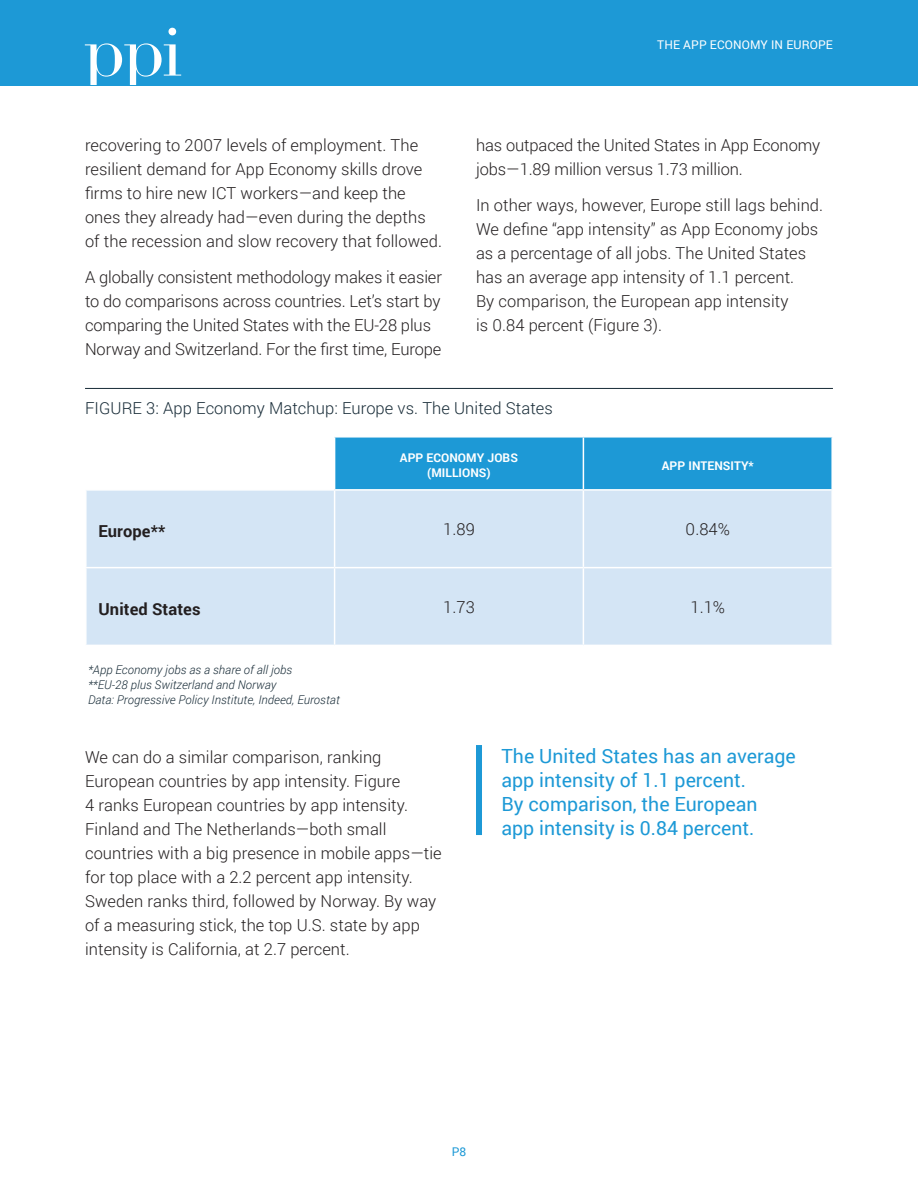
<style>
.page{position:relative;width:918px;height:1188px;background:#fff}
.page>*{position:absolute;margin:0;border:0;box-sizing:border-box;transform-origin:0 0}
.Quote_-_Roboto{font:19.5px/24px "Roboto";color:#1d99d6}
.Body_Copy{font:300 16.5px/24px "Roboto";letter-spacing:.005em;color:#231f20}
.Figure_Title{font:300 16.5px "Roboto";letter-spacing:.005em;color:#172b37}
.Table_Header{font:700 16.5px "Roboto";letter-spacing:.005em;color:#231f20}
.Source{font:italic 300 12px/15px "Roboto";letter-spacing:.005em;color:#172b37}
.Table_Header-2{font:700 12px/15px "Roboto";letter-spacing:.005em;color:#fff;text-align:center}
.t1{font:12px "Roboto";letter-spacing:.01em;color:#fff}
.t2{font:12px "Roboto";color:#1d99d6}
</style>
<div class="page">
<div style="left:0;top:0;width:918px;height:85px;background:#1d99d6"></div>
<svg style="left:168px;top:28px;width:8px;height:7px"></svg>
<svg style="left:85px;top:43px;width:96px;height:42px"></svg>
<div style="left:476px;top:745px;width:6px;height:90px;background:#1d99d6"></div>
<div style="left:335px;top:438px;width:496px;height:51px;background:#1d99d6"></div>
<div style="left:87px;top:491px;width:744px;height:154px;background:#d4e5f5"></div>
<hr style="left:583px;top:438px;width:1px;height:51px;background:#fff">
<hr style="left:334px;top:491px;width:1px;height:76px;background:#fff">
<hr style="left:583px;top:491px;width:1px;height:76px;background:#fff">
<hr style="left:85px;top:567px;width:250px;height:1px;background:#fff">
<hr style="left:335px;top:567px;width:248px;height:1px;background:#fff">
<hr style="left:334px;top:568px;width:1px;height:77px;background:#fff">
<hr style="left:583px;top:567px;width:250px;height:1px;background:#fff">
<hr style="left:583px;top:568px;width:1px;height:77px;background:#fff">
<hr style="left:85px;top:388px;width:748px;height:1px;background:#172b37">
<p class="t1" style="left:657px;top:36px;width:177px">THE APP ECONOMY IN EUROPE</p>
<p class="Body_Copy" style="left:85px;top:133px;width:359px">recovering to 2007 levels of employment. The resilient demand for App Economy skills drove firms to hire new ICT workers—and keep the ones they already had—even during the depths of the recession and slow recovery that followed.</p>
<p class="Body_Copy" style="left:85px;top:265px;width:358px">A globally consistent methodology makes it easier to do comparisons across countries. Let’s start by comparing the United States with the EU-28 plus Norway and Switzerland. For the first time, Europe</p>
<p class="Body_Copy" style="left:476px;top:133px;width:346px">has outpaced the United States in App Economy jobs—1.89 million versus 1.73 million.</p>
<p class="Body_Copy" style="left:476px;top:193px;width:349px">In other ways, however, Europe still lags behind.<br>We define “app intensity” as App Economy jobs as a percentage of all jobs. The United States has an average app intensity of 1.1 percent.<br>By comparison, the European app intensity<br>is 0.84 percent (Figure 3).</p>
<p class="Figure_Title" style="left:85px;top:397px;width:469px">FIGURE 3: App Economy Matchup: Europe vs. The United States</p>
<p class="Table_Header-2" style="left:400px;top:450px;width:120px">APP ECONOMY JOBS (MILLIONS)</p>
<p class="Table_Header-2" style="left:662px;top:457px;width:93px">APP INTENSITY*</p>
<p class="Table_Header" style="left:99px;top:520px;width:68px">Europe**</p>
<p class="Body_Copy" style="left:443px;top:517px;width:33px">1.89</p>
<p class="Body_Copy" style="left:686px;top:517px;width:46px">0.84%</p>
<p class="Table_Header" style="left:99px;top:598px;width:104px">United States</p>
<p class="Body_Copy" style="left:443px;top:595px;width:33px">1.73</p>
<p class="Body_Copy" style="left:690px;top:595px;width:36px">1.1%</p>
<p class="Source" style="left:88px;top:662px;width:253px">*App Economy jobs as a share of all jobs<br>**EU-28 plus Switzerland and Norway<br>Data: Progressive Policy Institute, Indeed, Eurostat</p>
<p class="Body_Copy" style="left:85px;top:745px;width:358px">We can do a similar comparison, ranking European countries by app intensity. Figure<br>4 ranks European countries by app intensity.<br>Finland and The Netherlands—both small countries with a big presence in mobile apps—tie for top place with a 2.2 percent app intensity.<br>Sweden ranks third, followed by Norway. By way of a measuring stick, the top U.S. state by app intensity is California, at 2.7 percent.</p>
<p class="Quote_-_Roboto" style="left:502px;top:743px;width:296px">The United States has an average app intensity of 1.1 percent.<br>By comparison, the European<br>app intensity is 0.84 percent.</p>
<p class="t2" style="left:452px;top:1143px;width:16px">P8</p>
</div>
